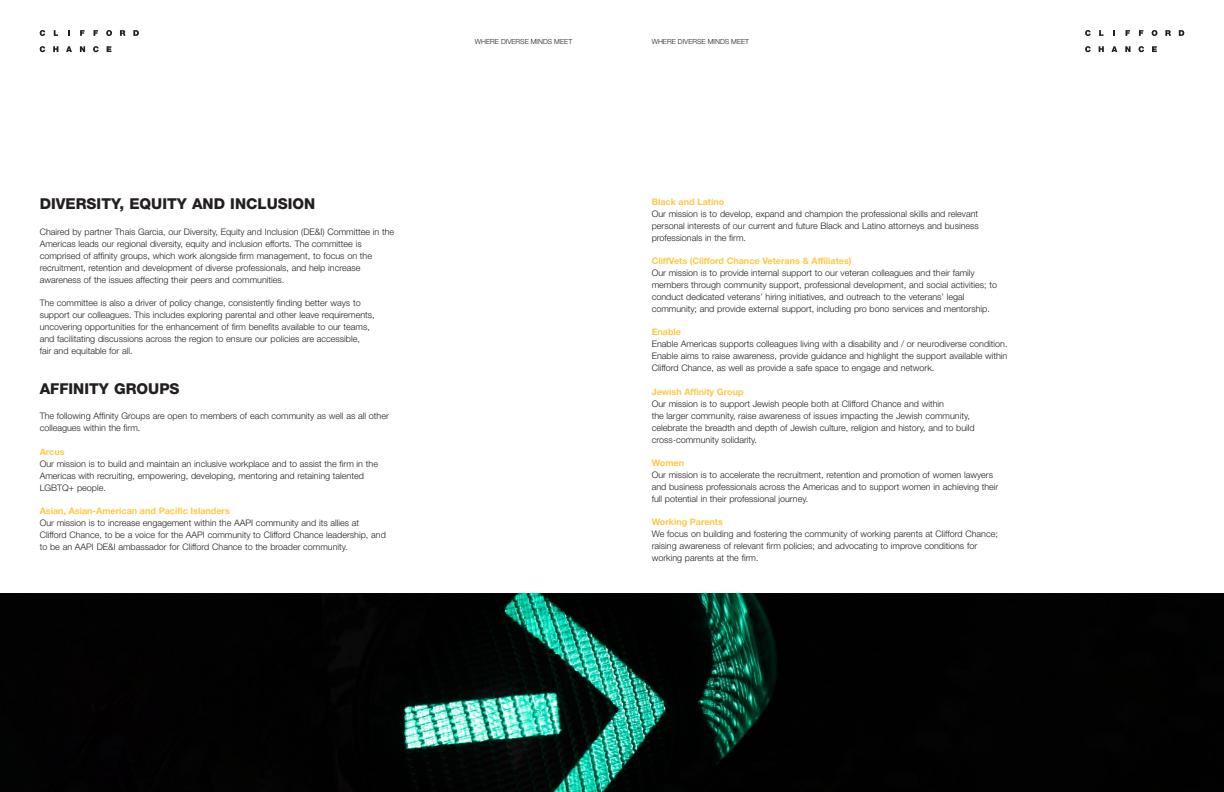
<style>
.page{position:relative;width:1224px;height:792px;background:#fff}
.page>*{position:absolute;margin:0;border:0;box-sizing:border-box;transform-origin:0 0}
._01__Main_Head{font:800 15px "Helvetica Neue LT Std";color:#231f20}
._05__Body_Text_4MM{font:300 9px/12px "Helvetica Neue LT Std";color:#231f20}
._03__Heading_2{font:700 9px "Helvetica Neue LT Std";color:#ffc746}
.t1{font:300 7px "Helvetica Neue LT Std";color:#231f20}
</style>
<div class="page">
<svg style="left:1085px;top:30px;width:6px;height:6px"></svg>
<svg style="left:1099px;top:30px;width:5px;height:6px"></svg>
<svg style="left:1113px;top:30px;width:2px;height:6px"></svg>
<svg style="left:1126px;top:30px;width:4px;height:6px"></svg>
<svg style="left:1139px;top:30px;width:4px;height:6px"></svg>
<svg style="left:1152px;top:30px;width:5px;height:6px"></svg>
<svg style="left:1165px;top:30px;width:6px;height:6px"></svg>
<svg style="left:1179px;top:30px;width:5px;height:6px"></svg>
<svg style="left:1085px;top:46px;width:6px;height:6px"></svg>
<svg style="left:1099px;top:46px;width:5px;height:6px"></svg>
<svg style="left:1111px;top:46px;width:6px;height:6px"></svg>
<svg style="left:1125px;top:46px;width:6px;height:6px"></svg>
<svg style="left:1139px;top:46px;width:5px;height:6px"></svg>
<svg style="left:1152px;top:46px;width:5px;height:6px"></svg>
<svg style="left:40px;top:30px;width:5px;height:6px"></svg>
<svg style="left:54px;top:30px;width:4px;height:6px"></svg>
<svg style="left:68px;top:30px;width:2px;height:6px"></svg>
<svg style="left:80px;top:30px;width:5px;height:6px"></svg>
<svg style="left:94px;top:30px;width:4px;height:6px"></svg>
<svg style="left:106px;top:30px;width:6px;height:6px"></svg>
<svg style="left:120px;top:30px;width:5px;height:6px"></svg>
<svg style="left:133px;top:30px;width:6px;height:6px"></svg>
<svg style="left:40px;top:46px;width:5px;height:6px"></svg>
<svg style="left:53px;top:46px;width:5px;height:6px"></svg>
<svg style="left:66px;top:46px;width:6px;height:6px"></svg>
<svg style="left:80px;top:46px;width:5px;height:6px"></svg>
<svg style="left:93px;top:46px;width:6px;height:6px"></svg>
<svg style="left:107px;top:46px;width:4px;height:6px"></svg>
<img style="left:0;top:594px;width:1224px;height:198px">
<p class="_01__Main_Head" style="left:40px;top:195px;width:277px">DIVERSITY, EQUITY AND INCLUSION</p>
<p class="_05__Body_Text_4MM" style="left:40px;top:225px;width:356px">Chaired by partner Thais Garcia, our Diversity, Equity and Inclusion (DE&amp;I) Committee in the Americas leads our regional diversity, equity and inclusion efforts. The committee is comprised of affinity groups, which work alongside firm management, to focus on the recruitment, retention and development of diverse professionals, and help increase awareness of the issues affecting their peers and communities.</p>
<p class="_05__Body_Text_4MM" style="left:40px;top:297px;width:337px">The committee is also a driver of policy change, consistently finding better ways to support our colleagues. This includes exploring parental and other leave requirements, uncovering opportunities for the enhancement of firm benefits available to our teams, and facilitating discussions across the region to ensure our policies are accessible,<br>fair and equitable for all.</p>
<p class="_01__Main_Head" style="left:40px;top:380px;width:141px">AFFINITY GROUPS</p>
<p class="_05__Body_Text_4MM" style="left:40px;top:410px;width:351px">The following Affinity Groups are open to members of each community as well as all other colleagues within the firm.</p>
<p class="_03__Heading_2" style="left:40px;top:446px;width:26px">Arcus</p>
<p class="_05__Body_Text_4MM" style="left:40px;top:457px;width:340px">Our mission is to build and maintain an inclusive workplace and to assist the firm in the<br>Americas with recruiting, empowering, developing, mentoring and retaining talented<br>LGBTQ+ people.</p>
<p class="_03__Heading_2" style="left:40px;top:505px;width:192px">Asian, Asian-American and Pacific Islanders</p>
<p class="_05__Body_Text_4MM" style="left:40px;top:517px;width:348px">Our mission is to increase engagement within the AAPI community and its allies at<br>Clifford Chance, to be a voice for the AAPI community to Clifford Chance leadership, and to be an AAPI DE&amp;I ambassador for Clifford Chance to the broader community.</p>
<p class="t1" style="left:475px;top:37px;width:99px">WHERE DIVERSE MINDS MEET</p>
<p class="t1" style="left:652px;top:37px;width:99px">WHERE DIVERSE MINDS MEET</p>
<p class="_03__Heading_2" style="left:652px;top:196px;width:74px">Black and Latino</p>
<p class="_05__Body_Text_4MM" style="left:652px;top:207px;width:329px;text-align:justify">Our mission is to develop, expand and champion the professional skills and relevant personal interests of our current and future Black and Latino attorneys and business professionals in the firm.</p>
<p class="_03__Heading_2" style="left:652px;top:255px;width:201px">CliffVets (Clifford Chance Veterans &amp; Affiliates)</p>
<p class="_05__Body_Text_4MM" style="left:652px;top:267px;width:347px">Our mission is to provide internal support to our veteran colleagues and their family members through community support, professional development, and social activities; to conduct dedicated veterans’ hiring initiatives, and outreach to the veterans’ legal community; and provide external support, including pro bono services and mentorship.</p>
<p class="_03__Heading_2" style="left:652px;top:327px;width:31px">Enable</p>
<p class="_05__Body_Text_4MM" style="left:652px;top:338px;width:357px;text-align:justify">Enable Americas supports colleagues living with a disability and / or neurodiverse condition.<br>Enable aims to raise awareness, provide guidance and highlight the support available within Clifford Chance, as well as provide a safe space to engage and network.</p>
<p class="_03__Heading_2" style="left:652px;top:386px;width:93px">Jewish Affinity Group</p>
<p class="_05__Body_Text_4MM" style="left:652px;top:397px;width:325px">Our mission is to support Jewish people both at Clifford Chance and within<br>the larger community, raise awareness of issues impacting the Jewish community, celebrate the breadth and depth of Jewish culture, religion and history, and to build cross-community solidarity.</p>
<p class="_03__Heading_2" style="left:652px;top:457px;width:34px">Women</p>
<p class="_05__Body_Text_4MM" style="left:652px;top:469px;width:348px">Our mission is to accelerate the recruitment, retention and promotion of women lawyers and business professionals across the Americas and to support women in achieving their full potential in their professional journey.</p>
<p class="_03__Heading_2" style="left:652px;top:517px;width:73px">Working Parents</p>
<p class="_05__Body_Text_4MM" style="left:652px;top:528px;width:348px">We focus on building and fostering the community of working parents at Clifford Chance; raising awareness of relevant firm policies; and advocating to improve conditions for working parents at the firm.</p>
</div>
